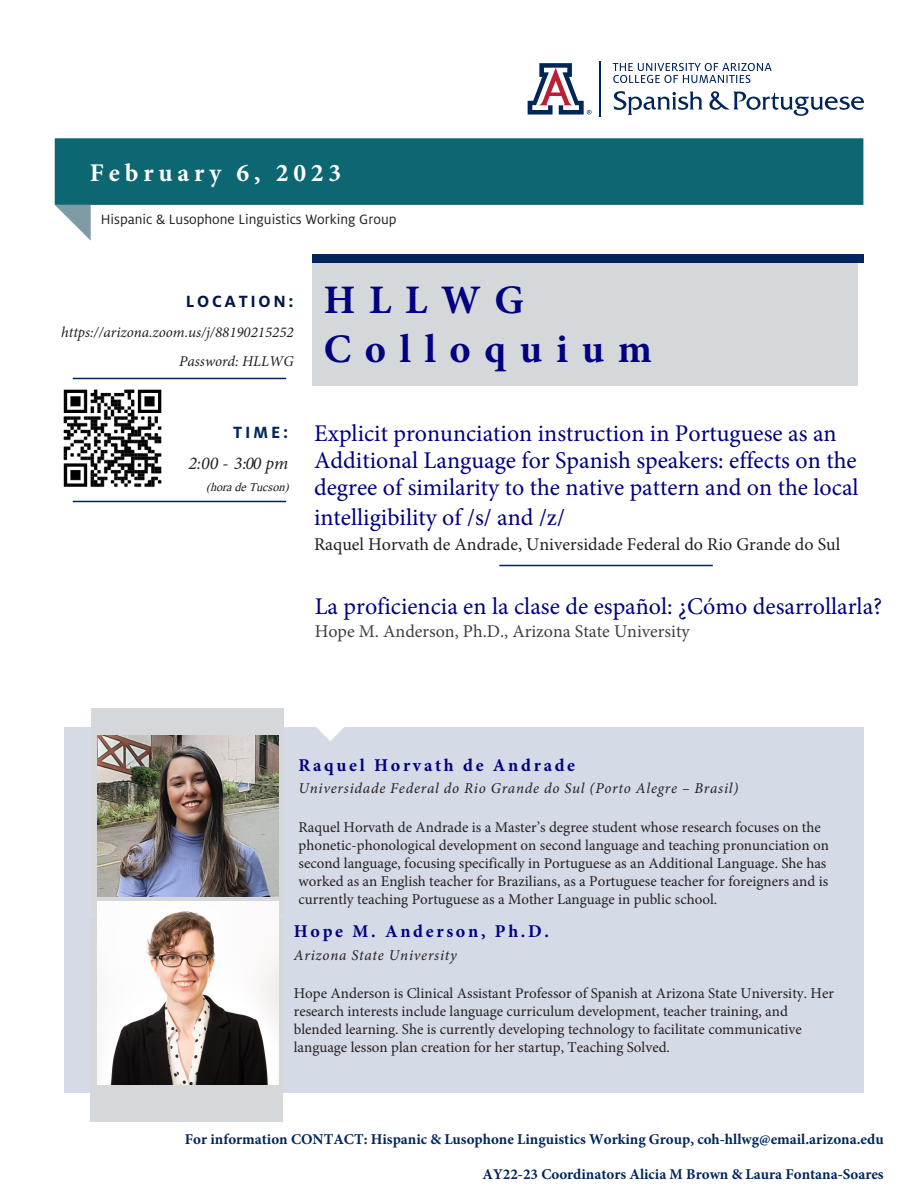
<style>
.page{position:relative;width:918px;height:1188px;background:#fff}
.page>*{position:absolute;margin:0;border:0;box-sizing:border-box;transform-origin:0 0}
.Main_heading_H1{font:700 40.5px/48.6px "Minion Pro";letter-spacing:.34em;color:#000080}
.Main_heading_H1-2{font:700 25.5px "Minion Pro";letter-spacing:.19em;color:#fff}
.Body_copy{font:24px/27.5px "Minion Pro";color:#000080}
.Body_copy-2{font:18px "Minion Pro";color:#231f20}
.Body_copy-3{font:18px "Minion Pro";color:#3f3f3f}
.t1{font:700 18px "Minion Pro";letter-spacing:.15em;color:#000080}
.t2{font:italic 18px/31.3px "Minion Pro";color:#231f20;text-align:right}
.t3{font:italic 18px "Microsoft Himalaya";color:#231f20}
.tiny_subheading_ital{font:700 18px "Milo OT";letter-spacing:.15em;color:#001649}
.t4{font:15px/18px "Minion Pro";color:#231f20}
.t5{font:700 15px "Minion Pro";color:#00255b}
.tiny_subheading_ital-2{font:italic 15px "Minion Pro";letter-spacing:.05em;color:#231f20}
.tiny_subheading_ital-3{font:italic 15px/28.8px "Minion Pro";color:#231f20;text-align:right}
.tiny_sub_heading{font:15px "Milo OT";color:#231f20}
.s1{font-family:"Milo OT";font-weight:700;font-style:normal;color:#00255b}
</style>
<div class="page">
<div style="left:65px;top:727px;width:799px;height:366px;background:#d5dae7"></div>
<svg style="left:316px;top:727px;width:28px;height:14px"></svg>
<div style="left:313px;top:254px;width:545px;height:132px;background:#d5d8da"></div>
<hr style="left:73px;top:378px;width:213px;height:1px;background:#00255b">
<hr style="left:73px;top:501px;width:213px;height:1px;background:#00255b">
<hr style="left:499px;top:565px;width:214px;height:1px;background:#00255b">
<div style="left:55px;top:138px;width:808px;height:67px;background:#0d6772"></div>
<svg style="left:55px;top:205px;width:36px;height:36px"></svg>
<div style="left:313px;top:254px;width:551px;height:9px;background:#00255b"></div>
<svg style="left:527px;top:63px;width:65px;height:52px"></svg>
<svg style="left:613px;top:91px;width:90px;height:24px"></svg>
<svg style="left:709px;top:91px;width:155px;height:25px"></svg>
<svg style="left:613px;top:63px;width:159px;height:20px"></svg>
<hr style="left:599px;top:61px;width:1px;height:56px;background:#00255b">
<div style="left:91px;top:708px;width:193px;height:204px;background:#d5d8da"></div>
<div style="left:90px;top:918px;width:193px;height:204px;background:#d5d8da"></div>
<img style="left:63px;top:389px;width:99px;height:99px">
<img style="left:97px;top:736px;width:182px;height:160px">
<img style="left:97px;top:901px;width:181px;height:184px">
<p class="Main_heading_H1-2" style="left:90px;top:155px;width:253px">February 6, 2023</p>
<p class="tiny_sub_heading" style="left:101px;top:212px;width:297px">Hispanic &amp; Lusophone Linguistics Working Group</p>
<p class="tiny_subheading_ital" style="left:186px;top:291px;width:109px">LOCATION:</p>
<p class="tiny_subheading_ital-3" style="left:61px;top:318px;width:234px">https://arizona.zoom.us/j/88190215252<br>Password: HLLWG</p>
<p class="t2" style="left:188px;top:417px;width:102px"><span class="s1">TIME:<br></span>2:00 - 3:00 pm</p>
<p class="t3" style="left:206px;top:475px;width:89px">(horadeTucson)</p>
<p class="Main_heading_H1" style="left:324px;top:276px;width:330px">HLLWG<br>Colloquium</p>
<p class="Body_copy" style="left:314px;top:419px;width:546px">Explicit pronunciation instruction in Portuguese as an<br>Additional Language for Spanish speakers: effects on the degree of similarity to the native pattern and on the local</p>
<p class="Body_copy" style="left:314px;top:504px;width:252px">intelligibility of /s/ and /z/</p>
<p class="Body_copy-2" style="left:314px;top:532px;width:528px">Raquel Horvath de Andrade, Universidade Federal do Rio Grande do Sul</p>
<p class="Body_copy" style="left:315px;top:593px;width:569px">La proficiencia en la clase de español: ¿Cómo desarrollarla?</p>
<p class="Body_copy-3" style="left:315px;top:619px;width:377px">Hope M. Anderson, Ph.D., Arizona State University</p>
<p class="t1" style="left:299px;top:753px;width:278px">Raquel Horvath de Andrade</p>
<p class="tiny_subheading_ital-2" style="left:299px;top:778px;width:441px">Universidade Federal do Rio Grande do Sul (Porto Alegre – Brasil)</p>
<p class="t4" style="left:299px;top:819px;width:532px">Raquel Horvath de Andrade is a Master’s degree student whose research focuses on the phonetic-phonological development on second language and teaching pronunciation on second language, focusing specifically in Portuguese as an Additional Language. She has worked as an English teacher for Brazilians, as a Portuguese teacher for foreigners and is currently teaching Portuguese as a Mother Language in public school.</p>
<p class="t1" style="left:294px;top:919px;width:257px">Hope M. Anderson, Ph.D.</p>
<p class="tiny_subheading_ital-2" style="left:294px;top:945px;width:165px">Arizona State University</p>
<p class="t4" style="left:294px;top:985px;width:542px">Hope Anderson is Clinical Assistant Professor of Spanish at Arizona State University. Her research interests include language curriculum development, teacher training, and blended learning. She is currently developing technology to facilitate communicative language lesson plan creation for her startup, Teaching Solved.</p>
<p class="t5" style="left:185px;top:1128px;width:700px">For information CONTACT: Hispanic &amp; Lusophone Linguistics Working Group, coh-hllwg@email.arizona.edu</p>
<p class="t5" style="left:483px;top:1163px;width:403px">AY22-23 Coordinators Alicia M Brown &amp; Laura Fontana-Soares</p>
</div>
